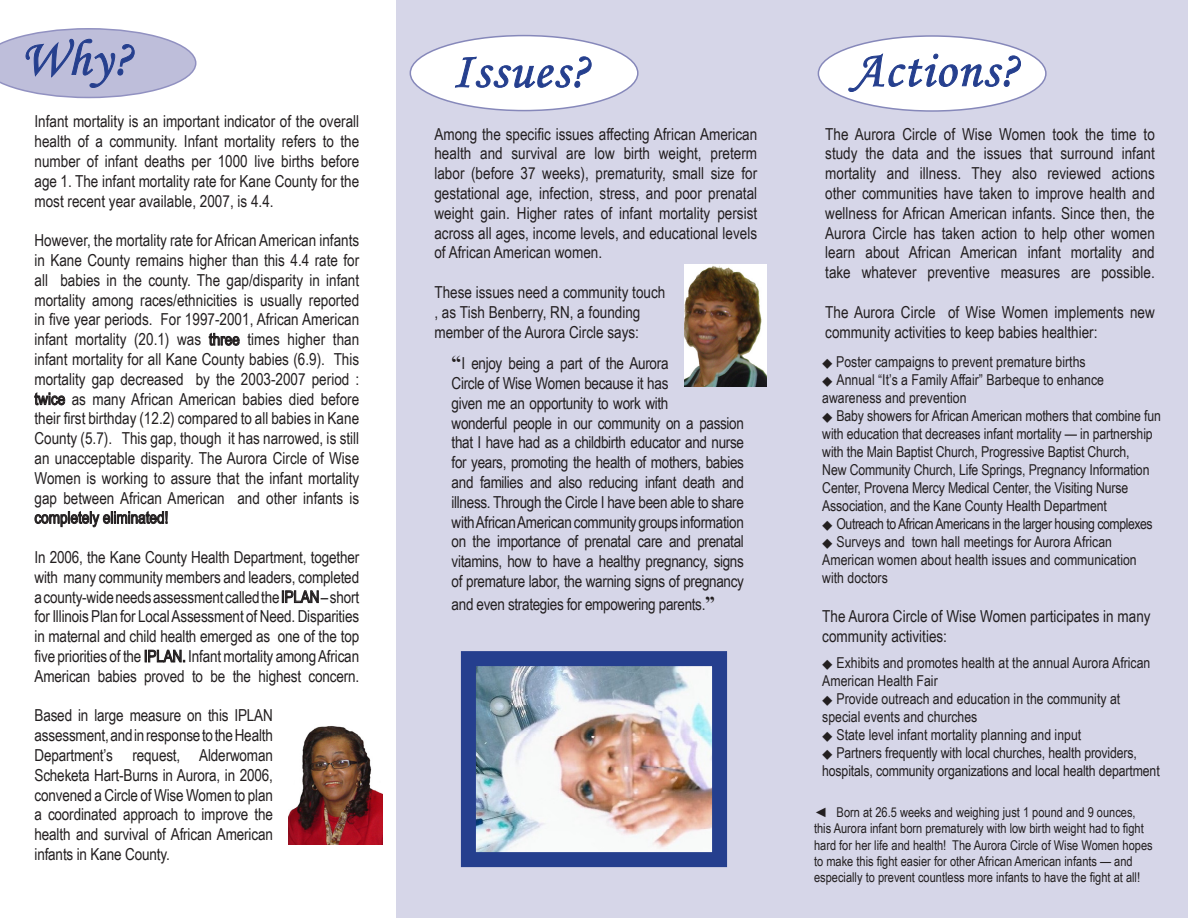
<style>
.page{position:relative;width:1188px;height:918px;background:#fff}
.page>*{position:absolute;margin:0;border:0;box-sizing:border-box;transform-origin:0 0}
.t1{font:51px "Monotype Corsiva";letter-spacing:.03em;color:#253f8e}
.t2{font:16.5px/19.8px "Arial Narrow";letter-spacing:-.01em;color:#231f20;text-align:justify}
.t3{font:15px/18px "Arial Narrow";letter-spacing:-.01em;color:#231f20}
.t4{font:15px "Arial Narrow";letter-spacing:-.03em;color:#231f20}
.t5{font:13.5px/16.2px "Arial Narrow";color:#231f20}
.s1{font-family:"Times New Roman";font-weight:700;font-size:19.5px}
</style>
<div class="page">
<div style="left:396px;top:0;width:792px;height:918px;background:#d6d6e8"></div>
<svg style="left:0;top:28px;width:197px;height:70px"></svg>
<svg style="left:209px;top:332px;width:31px;height:14px"></svg>
<svg style="left:34px;top:392px;width:32px;height:14px"></svg>
<svg style="left:34px;top:511px;width:134px;height:17px"></svg>
<svg style="left:282px;top:590px;width:37px;height:14px"></svg>
<svg style="left:145px;top:649px;width:40px;height:14px"></svg>
<div style="left:410px;top:36px;width:228px;height:75px;background:#fff;border-radius:50%"></div>
<div style="left:410px;top:35px;width:229px;height:76px;border:2px solid #8688ba;border-radius:50%"></div>
<svg style="left:455px;top:56px;width:137px;height:32px"></svg>
<div style="left:818px;top:36px;width:228px;height:75px;background:#fff;border-radius:50%"></div>
<div style="left:818px;top:35px;width:229px;height:77px;border:2px solid #8688ba;border-radius:50%"></div>
<img style="left:477px;top:667px;width:234px;height:184px">
<div style="left:461px;top:651px;width:266px;height:216px;border:15px solid #253f8e"></div>
<svg style="left:848px;top:53px;width:173px;height:39px"></svg>
<img style="left:684px;top:264px;width:83px;height:123px">
<img style="left:288px;top:726px;width:94px;height:119px">
<p class="t1" style="left:21px;top:28px;width:113px">Why?</p>
<p class="t2" style="left:34px;top:111px;width:326px">Infant mortality is an important indicator of the overall health of a community. Infant mortality refers to the number of infant deaths per 1000 live births before age 1. The infant mortality rate for Kane County for the most recent year available, 2007, is 4.4.</p>
<p class="t2" style="left:34px;top:230px;width:326px">However, the mortality rate for African American infants in Kane County remains higher than this 4.4 rate for all babies in the county. The gap/disparity in infant mortality among races/ethnicities is usually reported in five year periods. For 1997-2001, African American infant mortality (20.1) was three times higher than infant mortality for all Kane County babies (6.9). This mortality gap decreased by the 2003-2007 period : twice as many African American babies died before their first birthday (12.2) compared to all babies in Kane County (5.7). This gap, though it has narrowed, is still an unacceptable disparity. The Aurora Circle of Wise Women is working to assure that the infant mortality gap between African American and other infants is completely eliminated!</p>
<p class="t2" style="left:34px;top:547px;width:326px">In 2006, the Kane County Health Department, together with many community members and leaders, completed a county-wide needs assessment called the IPLAN – short for Illinois Plan for Local Assessment of Need. Disparities in maternal and child health emerged as one of the top five priorities of the IPLAN. Infant mortality among African American babies proved to be the highest concern.</p>
<p class="t2" style="left:34px;top:705px;width:240px">Based in large measure on this IPLAN assessment, and in response to the Health Department’s request, Alderwoman Scheketa Hart-Burns in Aurora, in 2006, convened a Circle of Wise Women to plan a coordinated approach to improve the health and survival of African American infants in Kane County.</p>
<p class="t1" style="left:452px;top:40px;width:139px">Issues?</p>
<p class="t2" style="left:434px;top:123px;width:324px">Among the specific issues affecting African American health and survival are low birth weight, preterm labor (before 37 weeks), prematurity, small size for gestational age, infection, stress, and poor prenatal weight gain. Higher rates of infant mortality persist across all ages, income levels, and educational levels of African American women.</p>
<p class="t2" style="left:434px;top:282px;width:232px;text-align:left">These issues need a community touch , as Tish Benberry, RN, a founding member of the Aurora Circle says:</p>
<p class="t2" style="left:452px;top:353px;width:294px;text-align:left"><span class="s1">“</span>I enjoy being a part of the Aurora<br>Circle of Wise Women because it has<br>given me an opportunity to work with<br>wonderful people in our community on a passion that I have had as a childbirth educator and nurse for years, promoting the health of mothers, babies and families and also reducing infant death and illness. Through the Circle I have been able to share with African American community groups information on the importance of prenatal care and prenatal vitamins, how to have a healthy pregnancy, signs of premature labor, the warning signs of pregnancy</p>
<p class="t2" style="left:452px;top:594px;width:265px">and even strategies for empowering parents.<span class="s1">”</span></p>
<p class="t1" style="left:851px;top:39px;width:169px">Actions?</p>
<p class="t2" style="left:825px;top:123px;width:331px">The Aurora Circle of Wise Women took the time to study the data and the issues that surround infant mortality and illness. They also reviewed actions other communities have taken to improve health and wellness for African American infants. Since then, the Aurora Circle has taken action to help other women learn about African American infant mortality and take whatever preventive measures are possible.</p>
<p class="t2" style="left:825px;top:302px;width:331px">The Aurora Circle of Wise Women implements new community activities to keep babies healthier:</p>
<p class="t3" style="left:822px;top:352px;width:265px">◆ Poster campaigns to prevent premature births</p>
<p class="t3" style="left:822px;top:370px;width:283px">◆ Annual “It’s a Family Affair” Barbeque to enhance awareness and prevention</p>
<p class="t3" style="left:822px;top:406px;width:340px">◆ Baby showers for African American mothers that combine fun with education that decreases infant mortality — in partnership with the Main Baptist Church, Progressive Baptist Church,<br>New Community Church, Life Springs, Pregnancy Information Center, Provena Mercy Medical Center, the Visiting Nurse Association, and the Kane County Health Department</p>
<p class="t4" style="left:822px;top:513px;width:332px">◆ Outreach to African Americans in the larger housing complexes</p>
<p class="t3" style="left:822px;top:532px;width:316px">◆ Surveys and town hall meetings for Aurora African<br>American women about health issues and communication with doctors</p>
<p class="t2" style="left:822px;top:606px;width:330px">The Aurora Circle of Wise Women participates in many community activities:</p>
<p class="t3" style="left:822px;top:653px;width:330px">◆ Exhibits and promotes health at the annual Aurora African<br>American Health Fair</p>
<p class="t3" style="left:822px;top:689px;width:300px">◆ Provide outreach and education in the community at special events and churches</p>
<p class="t3" style="left:822px;top:725px;width:261px">◆ State level infant mortality planning and input</p>
<p class="t3" style="left:822px;top:743px;width:339px">◆ Partners frequently with local churches, health providers, hospitals, community organizations and local health department</p>
<p class="t5" style="left:814px;top:804px;width:340px">◄ Born at 26.5 weeks and weighing just 1 pound and 9 ounces, this Aurora infant born prematurely with low birth weight had to fight hard for her life and health! The Aurora Circle of Wise Women hopes to make this fight easier for other African American infants — and especially to prevent countless more infants to have the fight at all!</p>
</div>
